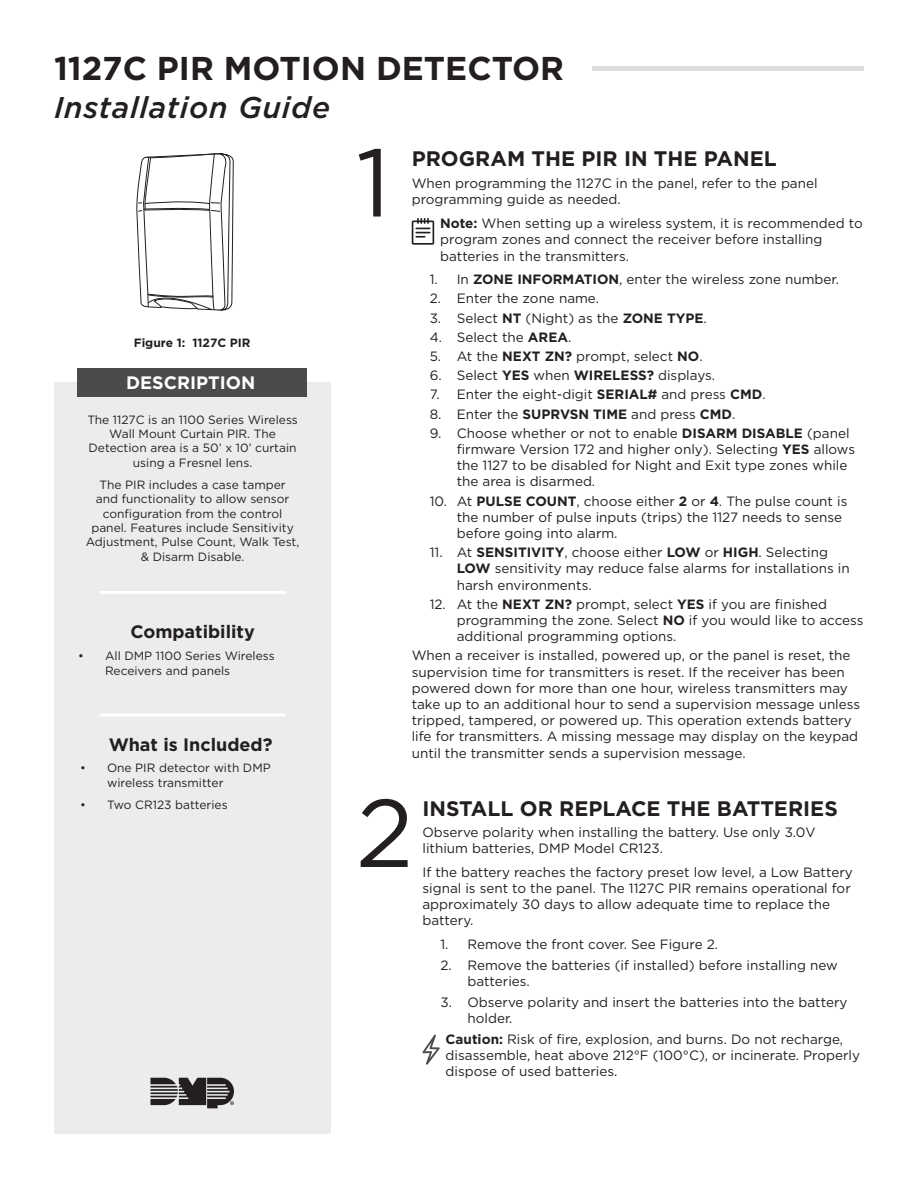
<style>
.page{position:relative;width:918px;height:1188px;background:#fff}
.page>*{position:absolute;margin:0;border:0;box-sizing:border-box;transform-origin:0 0}
.t1{font:96px "Gotham";color:#231f20}
.t2{font:700 33px "Gotham";color:#231f20}
.t3{font:italic 500 30px "Gotham";letter-spacing:.025em;color:#231f20}
.Heading_1{font:700 21px "Gotham";color:#231f20}
.Description_Header{font:700 18px "Gotham";color:#231f20}
.t4{font:700 18px "Gotham";color:#fff}
.Body_text{font:13.5px/16.2px "Gotham";color:#231f20}
.Description_Body{font:12px/14.4px "Gotham";color:#231f20;text-align:center}
.t5{font:700 12px "Gotham";color:#231f20}
.s1{font-weight:700}
</style>
<div class="page">
<div style="left:54px;top:382px;width:276px;height:752px;background:#ececee"></div>
<hr style="left:593px;top:67px;width:271px;height:4px;background:#dbddde">
<div style="left:78px;top:368px;width:229px;height:29px;background:#4c4a4c"></div>
<svg style="left:150px;top:1078px;width:84px;height:30px"></svg>
<svg style="left:136px;top:153px;width:97px;height:158px"></svg>
<hr style="left:100px;top:591px;width:186px;height:3px;background:#fff">
<hr style="left:100px;top:713px;width:186px;height:3px;background:#fff">
<svg style="left:412px;top:218px;width:22px;height:27px"></svg>
<svg style="left:422px;top:1035px;width:18px;height:30px"></svg>
<h2 class="t2" style="left:54px;top:47px;width:512px">1127C PIR MOTION DETECTOR</h2>
<h3 class="t3" style="left:54px;top:88px;width:278px">Installation Guide</h3>
<p class="t5" style="left:134px;top:335px;width:118px">Figure 1: 1127C PIR</p>
<h3 class="t4" style="left:126px;top:371px;width:131px">DESCRIPTION</h3>
<p class="Description_Body" style="left:87px;top:412px;width:212px">The 1127C is an 1100 Series Wireless<br>Wall Mount Curtain PIR. The<br>Detection area is a 50’ x 10’ curtain using a Fresnel lens.</p>
<p class="Description_Body" style="left:86px;top:477px;width:215px">The PIR includes a case tamper<br>and functionality to allow sensor configuration from the control panel. Features include Sensitivity<br>Adjustment, Pulse Count, Walk Test, &amp; Disarm Disable.</p>
<p class="Description_Header" style="left:130px;top:619px;width:126px">Compatibility</p>
<p class="Description_Body" style="left:105px;top:649px;width:171px;text-align:left;text-indent:-27px">• All DMP 1100 Series Wireless<br>Receivers and panels</p>
<p class="Description_Header" style="left:109px;top:733px;width:165px">What is Included?</p>
<p class="Description_Body" style="left:107px;top:761px;width:165px;text-align:left;text-indent:-27px">• One PIR detector with DMP wireless transmitter</p>
<p class="Description_Body" style="left:80px;top:797px;width:149px">• Two CR123 batteries</p>
<p class="t1" style="left:356px;top:121px;width:36px">1</p>
<p class="Heading_1" style="left:412px;top:144px;width:367px">PROGRAM THE PIR IN THE PANEL</p>
<p class="Body_text" style="left:412px;top:175px;width:407px">When programming the 1127C in the panel, refer to the panel programming guide as needed.</p>
<p class="Body_text" style="left:440px;top:215px;width:424px"><span class="s1">Note:</span> When setting up a wireless system, it is recommended to program zones and connect the receiver before installing batteries in the transmitters.</p>
<p class="Body_text" style="left:430px;top:271px;width:411px">1. In <span class="s1">ZONE INFORMATION</span>, enter the wireless zone number.</p>
<p class="Body_text" style="left:430px;top:290px;width:171px">2. Enter the zone name.</p>
<p class="Body_text" style="left:430px;top:310px;width:279px">3. Select <span class="s1">NT</span> (Night) as the <span class="s1">ZONE TYPE</span>.</p>
<p class="Body_text" style="left:430px;top:329px;width:143px">4. Select the <span class="s1">AREA</span>.</p>
<p class="Body_text" style="left:430px;top:348px;width:274px">5. At the <span class="s1">NEXT ZN?</span> prompt, select <span class="s1">NO</span>.</p>
<p class="Body_text" style="left:430px;top:367px;width:287px">6. Select <span class="s1">YES</span> when <span class="s1">WIRELESS?</span> displays.</p>
<p class="Body_text" style="left:430px;top:386px;width:337px">7. Enter the eight-digit <span class="s1">SERIAL#</span> and press <span class="s1">CMD</span>.</p>
<p class="Body_text" style="left:430px;top:406px;width:307px">8. Enter the <span class="s1">SUPRVSN TIME</span> and press <span class="s1">CMD</span>.</p>
<p class="Body_text" style="left:457px;top:425px;width:400px;text-indent:-27px">9. Choose whether or not to enable <span class="s1">DISARM DISABLE</span> (panel firmware Version 172 and higher only). Selecting <span class="s1">YES</span> allows the 1127 to be disabled for Night and Exit type zones while the area is disarmed.</p>
<p class="Body_text" style="left:457px;top:493px;width:392px;text-indent:-27px">10. At <span class="s1">PULSE COUNT</span>, choose either <span class="s1">2</span> or <span class="s1">4</span>. The pulse count is the number of pulse inputs (trips) the 1127 needs to sense before going into alarm.</p>
<p class="Body_text" style="left:457px;top:544px;width:394px;text-indent:-27px">11. At <span class="s1">SENSITIVITY</span>, choose either <span class="s1">LOW</span> or <span class="s1">HIGH</span>. Selecting<br><span class="s1">LOW</span> sensitivity may reduce false alarms for installations in harsh environments.</p>
<p class="Body_text" style="left:457px;top:596px;width:408px;text-indent:-27px">12. At the <span class="s1">NEXT ZN?</span> prompt, select <span class="s1">YES</span> if you are finished programming the zone. Select <span class="s1">NO</span> if you would like to access additional programming options.</p>
<p class="Body_text" style="left:412px;top:647px;width:450px">When a receiver is installed, powered up, or the panel is reset, the supervision time for transmitters is reset. If the receiver has been powered down for more than one hour, wireless transmitters may take up to an additional hour to send a supervision message unless tripped, tampered, or powered up. This operation extends battery life for transmitters. A missing message may display on the keypad until the transmitter sends a supervision message.</p>
<p class="t1" style="left:356px;top:772px;width:59px">2</p>
<p class="Heading_1" style="left:422px;top:795px;width:417px">INSTALL OR REPLACE THE BATTERIES</p>
<p class="Body_text" style="left:422px;top:824px;width:395px">Observe polarity when installing the battery. Use only 3.0V lithium batteries, DMP Model CR123.</p>
<p class="Body_text" style="left:422px;top:864px;width:432px">If the battery reaches the factory preset low level, a Low Battery signal is sent to the panel. The 1127C PIR remains operational for approximately 30 days to allow adequate time to replace the battery.</p>
<p class="Body_text" style="left:440px;top:936px;width:279px">1. Remove the front cover. See Figure 2.</p>
<p class="Body_text" style="left:467px;top:957px;width:372px;text-indent:-27px">2. Remove the batteries (if installed) before installing new batteries.</p>
<p class="Body_text" style="left:467px;top:994px;width:381px;text-indent:-27px">3. Observe polarity and insert the batteries into the battery holder.</p>
<p class="Body_text" style="left:446px;top:1031px;width:416px"><span class="s1">Caution:</span> Risk of fire, explosion, and burns. Do not recharge, disassemble, heat above 212°F (100°C), or incinerate. Properly dispose of used batteries.</p>
</div>
